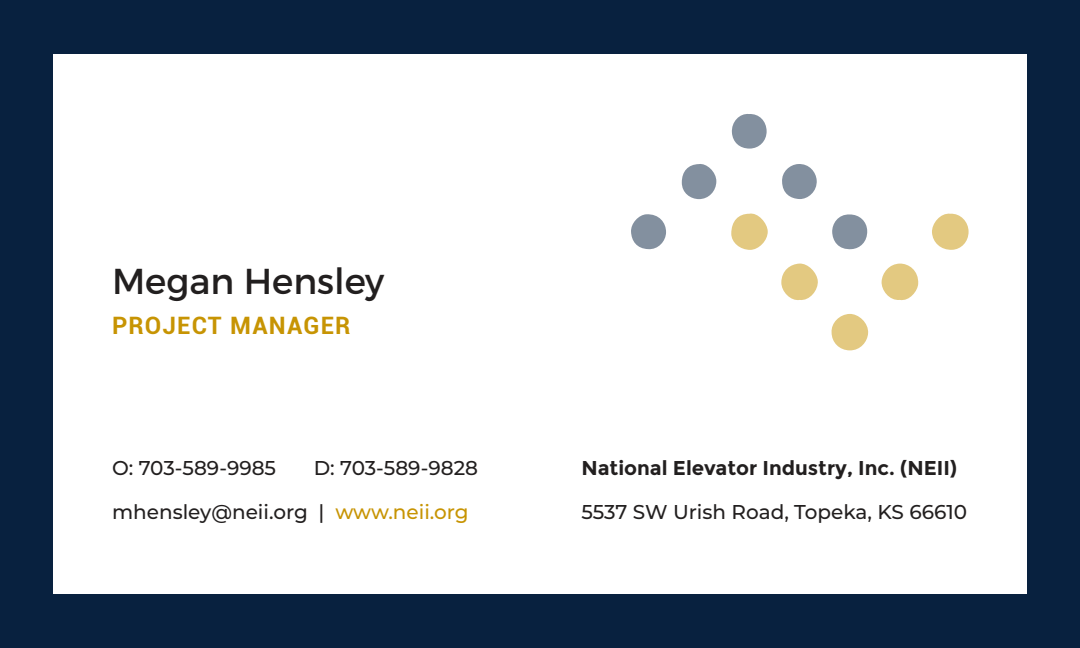
<style>
.page{position:relative;width:1080px;height:648px;background:#08213f}
.page>*{position:absolute;margin:0;border:0;box-sizing:border-box;transform-origin:0 0}
.t1{font:36px "Montserrat";color:#221f1f}
.t2{font:700 24px "Roboto";letter-spacing:.05em;color:#c79403}
.t3{font:500 20px "Montserrat";color:#221f1f}
.t4{font:700 20px "Montserrat";color:#221f1f}
.s1{color:#c79403}
</style>
<div class="page">
<div style="left:53px;top:54px;width:974px;height:540px;background:#fff"></div>
<svg style="left:881px;top:263px;width:38px;height:38px"></svg>
<svg style="left:931px;top:213px;width:38px;height:37px"></svg>
<div style="left:831px;top:314px;width:38px;height:36px;background:#e3c981;border-radius:50%"></div>
<svg style="left:781px;top:263px;width:37px;height:37px"></svg>
<svg style="left:731px;top:213px;width:37px;height:37px"></svg>
<div style="left:832px;top:214px;width:35px;height:36px;background:#83909f;border-radius:17px"></div>
<svg style="left:631px;top:214px;width:35px;height:36px"></svg>
<div style="left:731px;top:114px;width:36px;height:35px;background:#83909f;border-radius:50%"></div>
<svg style="left:682px;top:164px;width:34px;height:35px"></svg>
<svg style="left:781px;top:163px;width:37px;height:36px"></svg>
<h1 class="t1" style="left:112px;top:267px;width:274px">Megan Hensley</h1>
<p class="t2" style="left:112px;top:311px;width:240px">PROJECT MANAGER</p>
<p class="t3" style="left:112px;top:460px;width:166px">O: 703-589-9985</p>
<p class="t3" style="left:314px;top:460px;width:166px">D: 703-589-9828</p>
<p class="t3" style="left:112px;top:504px;width:358px">mhensley@neii.org | <span class="s1">www.neii.org</span></p>
<p class="t4" style="left:581px;top:460px;width:377px">National Elevator Industry, Inc. (NEII)</p>
<p class="t3" style="left:581px;top:504px;width:387px">5537 SW Urish Road, Topeka, KS 66610</p>
</div>
